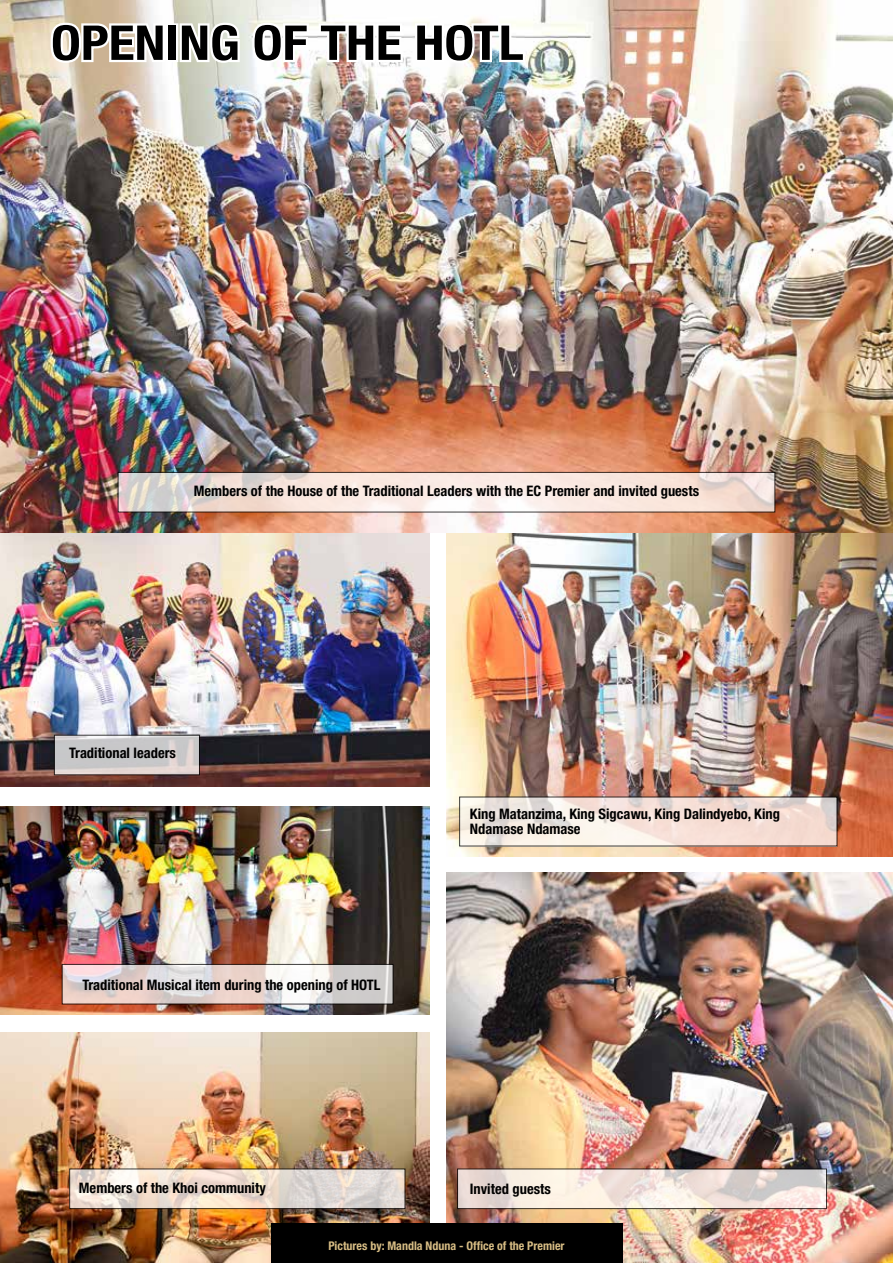
<style>
.page{position:relative;width:893px;height:1263px;background:#fff}
.page>*{position:absolute;margin:0;border:0;box-sizing:border-box;transform-origin:0 0}
.t1{font:700 condensed 48px "Helvetica Neue LT Pro";color:#000;scale:1.12 1}
.t2{font:700 condensed 14.55px/15px "Helvetica Neue LT Pro";color:#000}
.t3{font:700 condensed 12px "Helvetica Neue LT Pro";color:#d9be85}
</style>
<div class="page">
<img style="left:0;top:533px;width:429px;height:254px">
<img style="left:446px;top:533px;width:447px;height:324px">
<img style="left:0;top:806px;width:429px;height:209px">
<img style="left:0;top:0;width:893px;height:533px">
<img style="left:446px;top:873px;width:447px;height:390px">
<img style="left:0;top:1032px;width:429px;height:231px">
<svg style="left:120px;top:474px;width:653px;height:36px;background:#f2e3dd"></svg>
<svg style="left:56px;top:737px;width:142px;height:36px;background:#cecbcb"></svg>
<svg style="left:461px;top:799px;width:374px;height:45px;background:#f2e3db"></svg>
<svg style="left:459px;top:1170px;width:366px;height:37px;background:#ede2db"></svg>
<svg style="left:71px;top:1170px;width:332px;height:37px;background:#e9ddd2"></svg>
<svg style="left:64px;top:966px;width:327px;height:36px;background:#e3d9d7"></svg>
<svg style="left:48px;top:20px;width:119px;height:45px"></svg>
<svg style="left:177px;top:20px;width:65px;height:45px"></svg>
<svg style="left:250px;top:20px;width:155px;height:45px"></svg>
<svg style="left:413px;top:20px;width:114px;height:45px"></svg>
<div style="left:271px;top:1223px;width:351px;height:40px;background:#000"></div>
<h1 class="t1" style="left:51px;top:14px;width:423px">OPENING OF THE HOTL</h1>
<p class="t2" style="left:194px;top:483px;width:507px">Members of the House of the Traditional Leaders with the EC Premier and invited guests</p>
<p class="t2" style="left:69px;top:745px;width:108px">Traditional leaders</p>
<p class="t2" style="left:470px;top:806px;width:312px">King Matanzima, King Sigcawu, King Dalindyebo, King<br>Ndamase Ndamase</p>
<p class="t2" style="left:83px;top:977px;width:300px">Traditional Musical item during the opening of HOTL</p>
<p class="t2" style="left:79px;top:1180px;width:188px">Members of the Khoi community</p>
<p class="t2" style="left:470px;top:1181px;width:82px">Invited guests</p>
<p class="t3" style="left:328px;top:1238px;width:238px">Pictures by: Mandla Nduna - Office of the Premier</p>
</div>
